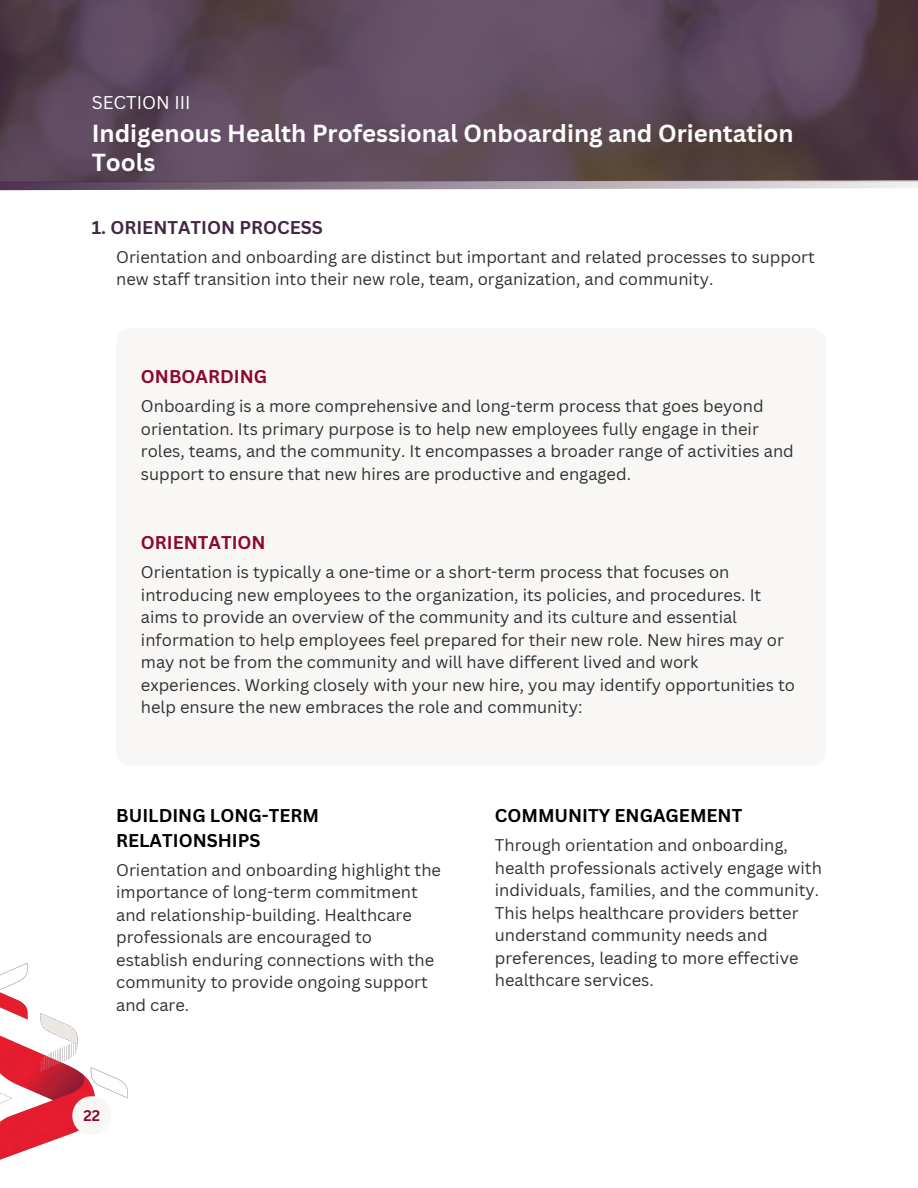
<style>
.page{position:relative;width:918px;height:1188px;background:#fff}
.page>*{position:absolute;margin:0;border:0;box-sizing:border-box;transform-origin:0 0}
.t1{font:700 24px/28.2px "Canva Sans";color:#fff}
.t2{font:700 18px/24.8px "Canva Sans";color:#000}
.t3{font:700 18px "Canva Sans";color:#8d072f}
.t4{font:700 18px "Canva Sans";color:#432844}
.t5{font:18px "Canva Sans";color:#fff}
.t6{font:16.5px/22.5px "Canva Sans";color:#303030}
.t7{font:700 15px "Canva Sans";color:#8d072f}
</style>
<div class="page">
<svg style="left:0;top:182px;width:918px;height:9px"></svg>
<img style="left:0;top:0;width:918px;height:182px">
<img style="left:0;top:962px;width:128px;height:198px">
<div style="left:72px;top:1096px;width:39px;height:39px;background:#f8f7f5;border-radius:50%"></div>
<p class="t5" style="left:92px;top:90px;width:100px">SECTION III</p>
<p class="t1" style="left:92px;top:119px;width:703px">Indigenous Health Professional Onboarding and Orientation<br>Tools</p>
<p class="t4" style="left:92px;top:214px;width:233px">1. ORIENTATION PROCESS</p>
<p class="t6" style="left:116px;top:245px;width:700px">Orientation and onboarding are distinct but important and related processes to support new staff transition into their new role, team, organization, and community.</p>
<p class="t3" style="left:141px;top:364px;width:128px">ONBOARDING</p>
<p class="t6" style="left:141px;top:394px;width:654px">Onboarding is a more comprehensive and long-term process that goes beyond orientation. Its primary purpose is to help new employees fully engage in their roles, teams, and the community. It encompasses a broader range of activities and support to ensure that new hires are productive and engaged.</p>
<p class="t3" style="left:141px;top:530px;width:126px">ORIENTATION</p>
<p class="t6" style="left:141px;top:561px;width:656px">Orientation is typically a one-time or a short-term process that focuses on introducing new employees to the organization, its policies, and procedures. It aims to provide an overview of the community and its culture and essential information to help employees feel prepared for their new role. New hires may or may not be from the community and will have different lived and work experiences. Working closely with your new hire, you may identify opportunities to help ensure the new embraces the role and community:</p>
<p class="t2" style="left:116px;top:803px;width:204px">BUILDING LONG-TERM<br>RELATIONSHIPS</p>
<p class="t6" style="left:116px;top:858px;width:326px">Orientation and onboarding highlight the importance of long-term commitment and relationship-building. Healthcare professionals are encouraged to establish enduring connections with the community to provide ongoing support and care.</p>
<p class="t7" style="left:83px;top:1105px;width:18px">22</p>
<p class="t2" style="left:495px;top:803px;width:249px">COMMUNITY ENGAGEMENT</p>
<p class="t6" style="left:495px;top:833px;width:329px">Through orientation and onboarding, health professionals actively engage with individuals, families, and the community.<br>This helps healthcare providers better understand community needs and preferences, leading to more effective healthcare services.</p>
</div>
